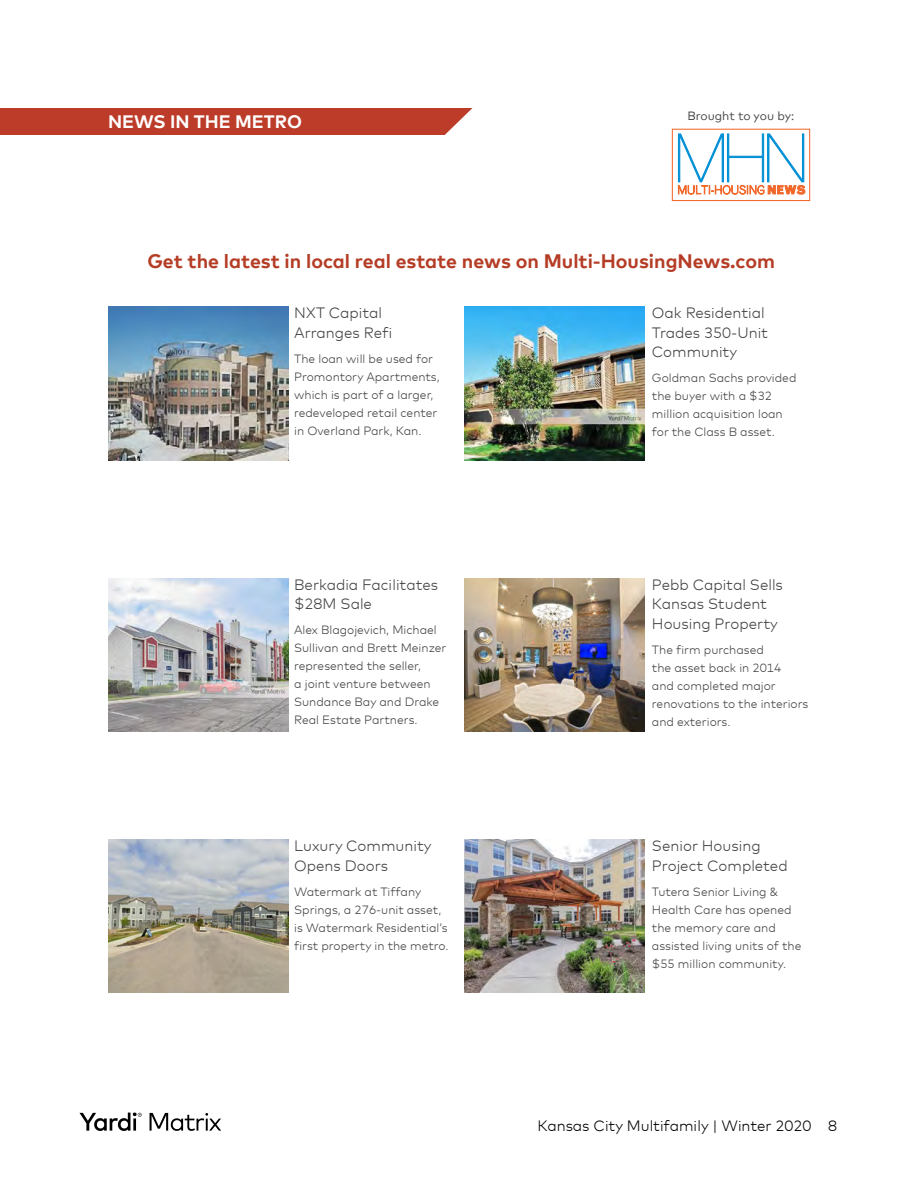
<style>
.page{position:relative;width:918px;height:1188px;background:#fff}
.page>*{position:absolute;margin:0;border:0;box-sizing:border-box;transform-origin:0 0}
.t1{font:700 19.5px "Mark Offc Pro";color:#b53d26}
.t2{font:700 18px "Mark Offc Pro";color:#fff}
.t3{font:300 15px/19.5px "Mark Offc Pro";color:#414141}
.t4{font:300 15px "Mark Offc Pro";color:#000}
.t5{font:300 12px/18px "Mark Offc Pro";color:#414141}
.t6{font:12px "Mark Offc Pro";color:#414141}
</style>
<div class="page">
<svg style="left:80px;top:1112px;width:62px;height:19px"></svg>
<svg style="left:150px;top:1113px;width:71px;height:18px"></svg>
<div style="left:672px;top:129px;width:138px;height:72px;border:1px solid #f2682b"></div>
<svg style="left:678px;top:133px;width:127px;height:62px"></svg>
<div style="left:0;top:108px;width:472px;height:27px;background:#bc3c29"></div>
<img style="left:108px;top:307px;width:180px;height:153px">
<img style="left:108px;top:578px;width:180px;height:154px">
<img style="left:464px;top:307px;width:181px;height:153px">
<img style="left:108px;top:840px;width:180px;height:153px">
<img style="left:464px;top:840px;width:181px;height:153px">
<img style="left:464px;top:578px;width:181px;height:154px">
<h2 class="t2" style="left:108px;top:108px;width:195px">NEWS IN THE METRO</h2>
<p class="t6" style="left:687px;top:107px;width:108px">Brought to you by:</p>
<h1 class="t1" style="left:147px;top:247px;width:629px">Get the latest in local real estate news on Multi-HousingNews.com</h1>
<p class="t3" style="left:294px;top:302px;width:100px">NXT Capital<br>Arranges Refi</p>
<p class="t5" style="left:294px;top:348px;width:147px">The loan will be used for<br>Promontory Apartments, which is part of a larger, redeveloped retail center in Overland Park, Kan.</p>
<p class="t3" style="left:294px;top:574px;width:145px">Berkadia Facilitates $28M Sale</p>
<p class="t5" style="left:294px;top:620px;width:154px">Alex Blagojevich, Michael<br>Sullivan and Brett Meinzer represented the seller,<br>a joint venture between<br>Sundance Bay and Drake<br>Real Estate Partners.</p>
<p class="t3" style="left:294px;top:835px;width:139px">Luxury Community<br>Opens Doors</p>
<p class="t5" style="left:294px;top:881px;width:156px">Watermark at Tiffany<br>Springs, a 276-unit asset, is Watermark Residential’s first property in the metro.</p>
<p class="t3" style="left:652px;top:302px;width:118px">Oak Residential<br>Trades 350-Unit<br>Community</p>
<p class="t5" style="left:652px;top:368px;width:146px">Goldman Sachs provided the buyer with a $32 million acquisition loan for the Class B asset.</p>
<p class="t3" style="left:652px;top:574px;width:132px">Pebb Capital Sells<br>Kansas Student<br>Housing Property</p>
<p class="t5" style="left:652px;top:639px;width:158px">The firm purchased<br>the asset back in 2014<br>and completed major renovations to the interiors and exteriors.</p>
<p class="t3" style="left:652px;top:835px;width:137px">Senior Housing<br>Project Completed</p>
<p class="t5" style="left:652px;top:881px;width:151px">Tutera Senior Living &amp;<br>Health Care has opened the memory care and assisted living units of the $55 million community.</p>
<p class="t4" style="left:538px;top:1115px;width:301px">Kansas City Multifamily | Winter 2020 8</p>
</div>
